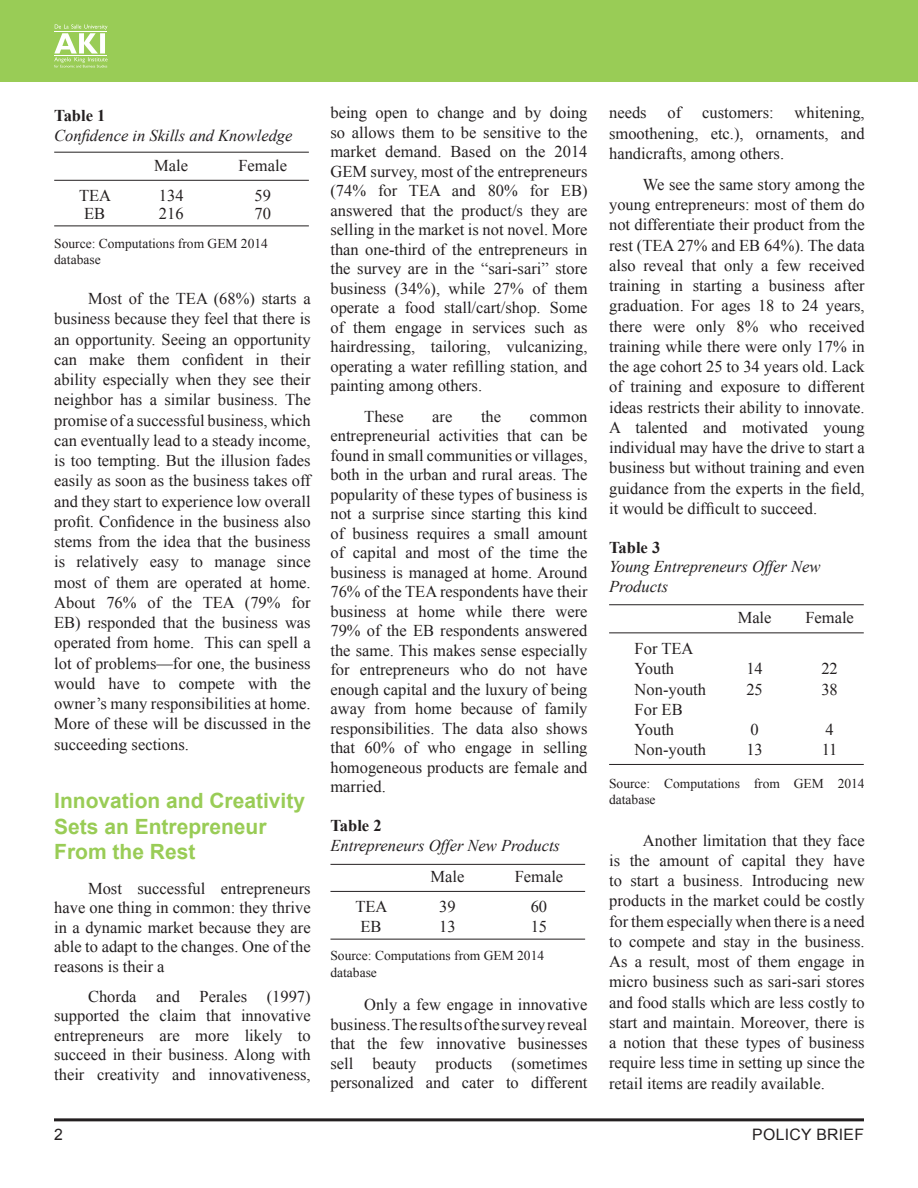
<style>
.page{position:relative;width:918px;height:1188px;background:#fff}
.page>*{position:absolute;margin:0;border:0;box-sizing:border-box;transform-origin:0 0}
.t1{font:700 21px/25.5px "Arial";color:#99cc56}
.t2{font:16.5px/20.2px "Times New Roman";color:#231f20;text-align:justify}
.t3{font:italic 16.5px/19.5px "Times New Roman";color:#231f20}
.t4{font:700 16.5px "Times New Roman";color:#231f20}
.t5{font:15.75px "Arial";letter-spacing:.02em;color:#231f20}
.t6{font:13.5px/16.5px "Times New Roman";color:#231f20}
</style>
<div class="page">
<hr style="left:54px;top:1118px;width:810px;height:3px;background:#231f20">
<div style="left:0;top:0;width:918px;height:81px;background:#99cc56"></div>
<svg style="left:54px;top:24px;width:54px;height:43px"></svg>
<hr style="left:54px;top:31px;width:53px;height:1px;background:#fff">
<hr style="left:54px;top:55px;width:53px;height:1px;background:#fff">
<hr style="left:54px;top:152px;width:255px;height:1px;background:#231f20">
<hr style="left:54px;top:180px;width:255px;height:1px;background:#231f20">
<hr style="left:54px;top:226px;width:255px;height:1px;background:#231f20">
<hr style="left:330px;top:864px;width:255px;height:1px;background:#231f20">
<hr style="left:330px;top:891px;width:255px;height:1px;background:#231f20">
<hr style="left:330px;top:939px;width:255px;height:1px;background:#231f20">
<hr style="left:609px;top:604px;width:255px;height:1px;background:#231f20">
<hr style="left:609px;top:632px;width:255px;height:1px;background:#231f20">
<hr style="left:609px;top:764px;width:255px;height:1px;background:#231f20">
<p class="t4" style="left:54px;top:104px;width:53px">Table 1</p>
<p class="t3" style="left:54px;top:125px;width:240px">Confidence in Skills and Knowledge</p>
<p class="t2" style="left:154px;top:155px;width:35px">Male</p>
<p class="t2" style="left:238px;top:155px;width:50px">Female</p>
<p class="t2" style="left:79px;top:185px;width:34px">TEA</p>
<p class="t2" style="left:159px;top:185px;width:26px">134</p>
<p class="t2" style="left:254px;top:185px;width:18px">59</p>
<p class="t2" style="left:84px;top:203px;width:23px">EB</p>
<p class="t2" style="left:159px;top:203px;width:26px">216</p>
<p class="t2" style="left:254px;top:203px;width:18px">70</p>
<p class="t6" style="left:54px;top:235px;width:215px">Source: Computations from GEM 2014 database</p>
<p class="t2" style="left:54px;top:288px;width:258px;text-indent:34px">Most of the TEA (68%) starts a business because they feel that there is an opportunity. Seeing an opportunity can make them confident in their ability especially when they see their neighbor has a similar business. The promise of a successful business, which can eventually lead to a steady income, is too tempting. But the illusion fades easily as soon as the business takes off and they start to experience low overall profit. Confidence in the business also stems from the idea that the business is relatively easy to manage since most of them are operated at home.<br>About 76% of the TEA (79% for EB) responded that the business was operated from home. This can spell a lot of problems—for one, the business would have to compete with the owner’s many responsibilities at home.<br>More of these will be discussed in the succeeding sections.</p>
<p class="t1" style="left:54px;top:789px;width:252px">Innovation and Creativity<br>Sets an Entrepreneur<br>From the Rest</p>
<p class="t2" style="left:54px;top:878px;width:258px;line-height:19.5px;text-indent:34px">Most successful entrepreneurs have one thing in common: they thrive in a dynamic market because they are able to adapt to the changes. One of the reasons is their a</p>
<p class="t2" style="left:54px;top:986px;width:258px;line-height:19.5px;text-indent:34px">Chorda and Perales (1997) supported the claim that innovative entrepreneurs are more likely to succeed in their business. Along with their creativity and innovativeness,</p>
<p class="t2" style="left:330px;top:103px;width:259px;line-height:19.5px">being open to change and by doing so allows them to be sensitive to the market demand. Based on the 2014<br>GEM survey, most of the entrepreneurs (74% for TEA and 80% for EB) answered that the product/s they are selling in the market is not novel. More than one-third of the entrepreneurs in the survey are in the “sari-sari” store business (34%), while 27% of them operate a food stall/cart/shop. Some of them engage in services such as hairdressing, tailoring, vulcanizing, operating a water refilling station, and painting among others.</p>
<p class="t2" style="left:364px;top:406px;width:41px">These</p>
<p class="t2" style="left:432px;top:406px;width:22px">are</p>
<p class="t2" style="left:481px;top:406px;width:22px">the</p>
<p class="t2" style="left:330px;top:406px;width:259px;line-height:19.5px;text-indent:199px">common entrepreneurial activities that can be found in small communities or villages, both in the urban and rural areas. The popularity of these types of business is not a surprise since starting this kind of business requires a small amount of capital and most of the time the business is managed at home. Around 76% of the TEA respondents have their business at home while there were 79% of the EB respondents answered the same. This makes sense especially for entrepreneurs who do not have enough capital and the luxury of being away from home because of family responsibilities. The data also shows that 60% of who engage in selling homogeneous products are female and married.</p>
<p class="t4" style="left:330px;top:814px;width:53px">Table 2</p>
<p class="t3" style="left:330px;top:836px;width:231px">Entrepreneurs Offer New Products</p>
<p class="t2" style="left:431px;top:866px;width:35px">Male</p>
<p class="t2" style="left:515px;top:866px;width:50px">Female</p>
<p class="t2" style="left:355px;top:896px;width:34px">TEA</p>
<p class="t2" style="left:439px;top:896px;width:18px">39</p>
<p class="t2" style="left:531px;top:896px;width:18px">60</p>
<p class="t2" style="left:360px;top:916px;width:23px">EB</p>
<p class="t2" style="left:439px;top:916px;width:18px">13</p>
<p class="t2" style="left:531px;top:916px;width:18px">15</p>
<p class="t6" style="left:330px;top:947px;width:215px">Source: Computations from GEM 2014 database</p>
<p class="t2" style="left:330px;top:995px;width:259px;line-height:19.5px;text-indent:34px">Only a few engage in innovative business. The results of the survey reveal that the few innovative businesses sell beauty products (sometimes personalized and cater to different</p>
<p class="t2" style="left:609px;top:102px;width:257px;text-indent:185px">whitening, smoothening, etc.), ornaments, and handicrafts, among others.</p>
<p class="t2" style="left:609px;top:174px;width:257px;text-indent:34px">We see the same story among the young entrepreneurs: most of them do not differentiate their product from the rest (TEA 27% and EB 64%). The data also reveal that only a few received training in starting a business after graduation. For ages 18 to 24 years, there were only 8% who received training while there were only 17% in the age cohort 25 to 34 years old. Lack of training and exposure to different ideas restricts their ability to innovate.<br>A talented and motivated young individual may have the drive to start a business but without training and even guidance from the experts in the field, it would be difficult to succeed.</p>
<p class="t4" style="left:609px;top:536px;width:53px">Table 3</p>
<p class="t3" style="left:609px;top:557px;width:213px">Young Entrepreneurs Offer New<br>Products</p>
<p class="t2" style="left:738px;top:607px;width:35px">Male</p>
<p class="t2" style="left:805px;top:607px;width:50px">Female</p>
<p class="t2" style="left:635px;top:638px;width:60px">For TEA</p>
<p class="t2" style="left:635px;top:658px;width:41px">Youth</p>
<p class="t2" style="left:746px;top:658px;width:18px">14</p>
<p class="t2" style="left:821px;top:658px;width:18px">22</p>
<p class="t2" style="left:635px;top:679px;width:73px">Non-youth</p>
<p class="t2" style="left:746px;top:679px;width:18px">25</p>
<p class="t2" style="left:821px;top:679px;width:18px">38</p>
<p class="t2" style="left:635px;top:699px;width:50px">For EB</p>
<p class="t2" style="left:635px;top:719px;width:41px">Youth</p>
<p class="t2" style="left:750px;top:719px;width:10px">0</p>
<p class="t2" style="left:825px;top:719px;width:10px">4</p>
<p class="t2" style="left:635px;top:739px;width:73px">Non-youth</p>
<p class="t2" style="left:746px;top:739px;width:18px">13</p>
<p class="t2" style="left:822px;top:739px;width:17px">11</p>
<p class="t6" style="left:609px;top:775px;width:257px">Source: Computations from GEM 2014 database</p>
<p class="t2" style="left:609px;top:830px;width:257px;text-indent:34px">Another limitation that they face is the amount of capital they have to start a business. Introducing new products in the market could be costly for them especially when there is a need to compete and stay in the business.<br>As a result, most of them engage in micro business such as sari-sari stores and food stalls which are less costly to start and maintain. Moreover, there is a notion that these types of business require less time in setting up since the retail items are readily available.</p>
<p class="t2" style="left:609px;top:102px;width:39px">needs</p>
<p class="t2" style="left:668px;top:102px;width:15px">of</p>
<p class="t2" style="left:702px;top:102px;width:73px">customers:</p>
<p class="t5" style="left:54px;top:1125px;width:10px">2</p>
<p class="t5" style="left:752px;top:1125px;width:113px">POLICY BRIEF</p>
</div>
